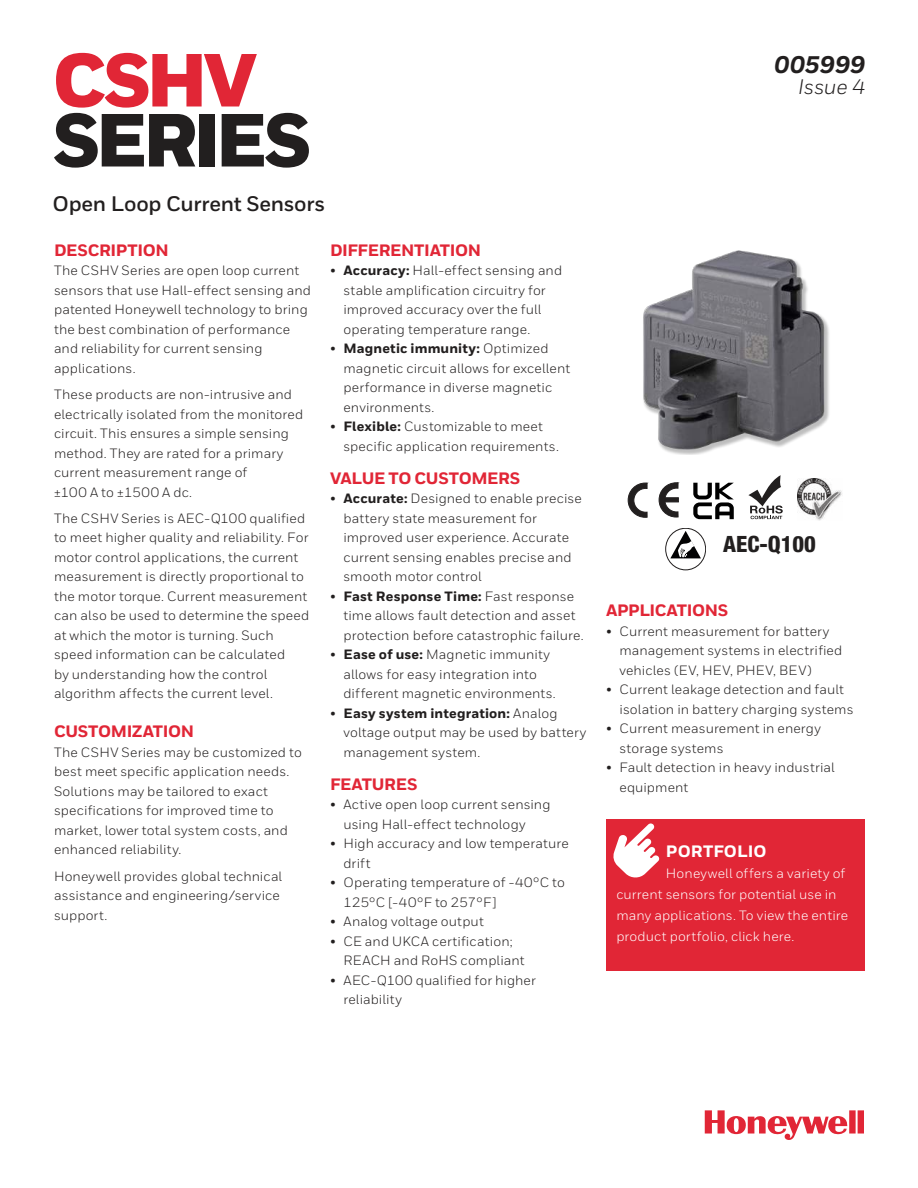
<style>
.page{position:relative;width:918px;height:1188px;background:#fff}
.page>*{position:absolute;margin:0;border:0;box-sizing:border-box;transform-origin:0 0}
.t1{font:900 75px "Honeywell Sans";letter-spacing:-.06em;color:#221f1f}
.t2{font:900 75px "Honeywell Sans";color:#e12636}
.t3{font:italic 800 24px "Honeywell Sans";letter-spacing:.005em;color:#221f1f}
.t4{font:800 condensed 22.5px "Helvetica Neue LT Std";color:#221f1f}
.t5{font:700 21px "Honeywell Sans";letter-spacing:-.015em;color:#221f1f}
.t6{font:italic 21px "Honeywell Sans";letter-spacing:-.01em;color:#221f1f}
.t7{font:800 16.5px "Honeywell Sans";letter-spacing:-.02em;color:#e12636}
.t8{font:800 16.5px "Honeywell Sans";letter-spacing:.005em;color:#fff}
.t9{font:13.5px/19.5px "Honeywell Sans";letter-spacing:.01em;color:#221f1f}
.t10{font:13.5px/21px "Honeywell Sans";letter-spacing:.01em;color:#fff}
.s1{font-weight:800}
</style>
<div class="page">
<div style="left:606px;top:819px;width:258px;height:151px;background:#e12636"></div>
<svg style="left:705px;top:1110px;width:159px;height:30px"></svg>
<svg style="left:613px;top:823px;width:46px;height:54px"></svg>
<img style="left:643px;top:250px;width:186px;height:204px">
<svg style="left:628px;top:483px;width:19px;height:34px"></svg>
<svg style="left:659px;top:483px;width:19px;height:34px"></svg>
<hr style="left:662px;top:498px;width:16px;height:4px;background:#221f1f">
<svg style="left:693px;top:483px;width:41px;height:36px"></svg>
<svg style="left:748px;top:475px;width:35px;height:44px"></svg>
<svg style="left:670px;top:531px;width:31px;height:27px"></svg>
<div style="left:665px;top:528px;width:41px;height:42px;border:1px solid #221f1f;border-radius:50%"></div>
<img style="left:797px;top:479px;width:45px;height:42px">
<h1 class="t2" style="left:52px;top:52px;width:206px">CSHV</h1>
<h1 class="t1" style="left:52px;top:112px;width:261px">SERIES</h1>
<h3 class="t5" style="left:52px;top:196px;width:274px">Open Loop Current Sensors</h3>
<p class="t7" style="left:54px;top:244px;width:116px">DESCRIPTION</p>
<p class="t9" style="left:54px;top:262px;width:259px">The CSHV Series are open loop current sensors that use Hall-effect sensing and patented Honeywell technology to bring the best combination of performance and reliability for current sensing applications.</p>
<p class="t9" style="left:54px;top:386px;width:251px">These products are non-intrusive and electrically isolated from the monitored circuit. This ensures a simple sensing method. They are rated for a primary current measurement range of<br>±100 A to ±1500 A dc.</p>
<p class="t9" style="left:54px;top:509px;width:257px">The CSHV Series is AEC-Q100 qualified to meet higher quality and reliability. For motor control applications, the current measurement is directly proportional to the motor torque. Current measurement can also be used to determine the speed at which the motor is turning. Such speed information can be calculated<br>by understanding how the control algorithm affects the current level.</p>
<p class="t7" style="left:54px;top:725px;width:142px">CUSTOMIZATION</p>
<p class="t9" style="left:54px;top:743px;width:250px">The CSHV Series may be customized to best meet specific application needs.<br>Solutions may be tailored to exact specifications for improved time to market, lower total system costs, and enhanced reliability.</p>
<p class="t9" style="left:54px;top:867px;width:230px">Honeywell provides global technical assistance and engineering/service support.</p>
<p class="t7" style="left:330px;top:244px;width:153px">DIFFERENTIATION</p>
<p class="t9" style="left:344px;top:262px;width:220px;text-indent:-14px">• <span class="s1">Accuracy:</span> Hall-effect sensing and stable amplification circuitry for improved accuracy over the full operating temperature range.</p>
<p class="t9" style="left:344px;top:340px;width:228px;text-indent:-14px">• <span class="s1">Magnetic immunity:</span> Optimized magnetic circuit allows for excellent performance in diverse magnetic environments.</p>
<p class="t9" style="left:344px;top:418px;width:217px;text-indent:-14px">• <span class="s1">Flexible:</span> Customizable to meet specific application requirements.</p>
<p class="t7" style="left:330px;top:472px;width:192px">VALUE TO CUSTOMERS</p>
<p class="t9" style="left:344px;top:490px;width:240px;text-indent:-14px">• <span class="s1">Accurate:</span> Designed to enable precise battery state measurement for improved user experience. Accurate current sensing enables precise and smooth motor control</p>
<p class="t9" style="left:344px;top:587px;width:242px;text-indent:-14px">• <span class="s1">Fast Response Time:</span> Fast response time allows fault detection and asset protection before catastrophic failure.</p>
<p class="t9" style="left:344px;top:646px;width:214px;text-indent:-14px">• <span class="s1">Ease of use:</span> Magnetic immunity allows for easy integration into different magnetic environments.</p>
<p class="t9" style="left:344px;top:704px;width:244px;text-indent:-14px">• <span class="s1">Easy system integration:</span> Analog voltage output may be used by battery management system.</p>
<p class="t7" style="left:330px;top:778px;width:89px">FEATURES</p>
<p class="t9" style="left:344px;top:796px;width:209px;text-indent:-14px">• Active open loop current sensing using Hall-effect technology</p>
<p class="t9" style="left:344px;top:835px;width:227px;text-indent:-14px">• High accuracy and low temperature drift</p>
<p class="t9" style="left:344px;top:874px;width:223px;text-indent:-14px">• Operating temperature of -40°C to<br>125°C [-40°F to 257°F]</p>
<p class="t9" style="left:330px;top:913px;width:155px">• Analog voltage output</p>
<p class="t9" style="left:344px;top:932px;width:183px;text-indent:-14px">• CE and UKCA certification;<br>REACH and RoHS compliant</p>
<p class="t9" style="left:344px;top:971px;width:194px;text-indent:-14px">• AEC-Q100 qualified for higher reliability</p>
<h2 class="t3" style="left:774px;top:50px;width:93px">005999</h2>
<h3 class="t6" style="left:798px;top:74px;width:69px">Issue 4</h3>
<h3 class="t4" style="left:723px;top:531px;width:94px">AEC-Q100</h3>
<p class="t7" style="left:606px;top:604px;width:124px">APPLICATIONS</p>
<p class="t9" style="left:620px;top:622px;width:224px;text-indent:-14px">• Current measurement for battery management systems in electrified vehicles (EV, HEV, PHEV, BEV)</p>
<p class="t9" style="left:620px;top:681px;width:236px;text-indent:-14px">• Current leakage detection and fault isolation in battery charging systems</p>
<p class="t9" style="left:620px;top:720px;width:203px;text-indent:-14px">• Current measurement in energy storage systems</p>
<p class="t9" style="left:620px;top:759px;width:217px;text-indent:-14px">• Fault detection in heavy industrial equipment</p>
<p class="t8" style="left:666px;top:845px;width:102px">PORTFOLIO</p>
<p class="t10" style="left:616px;top:864px;width:233px;text-indent:50px">Honeywell offers a variety of current sensors for potential use in many applications. To view the entire product portfolio, click here.</p>
</div>
